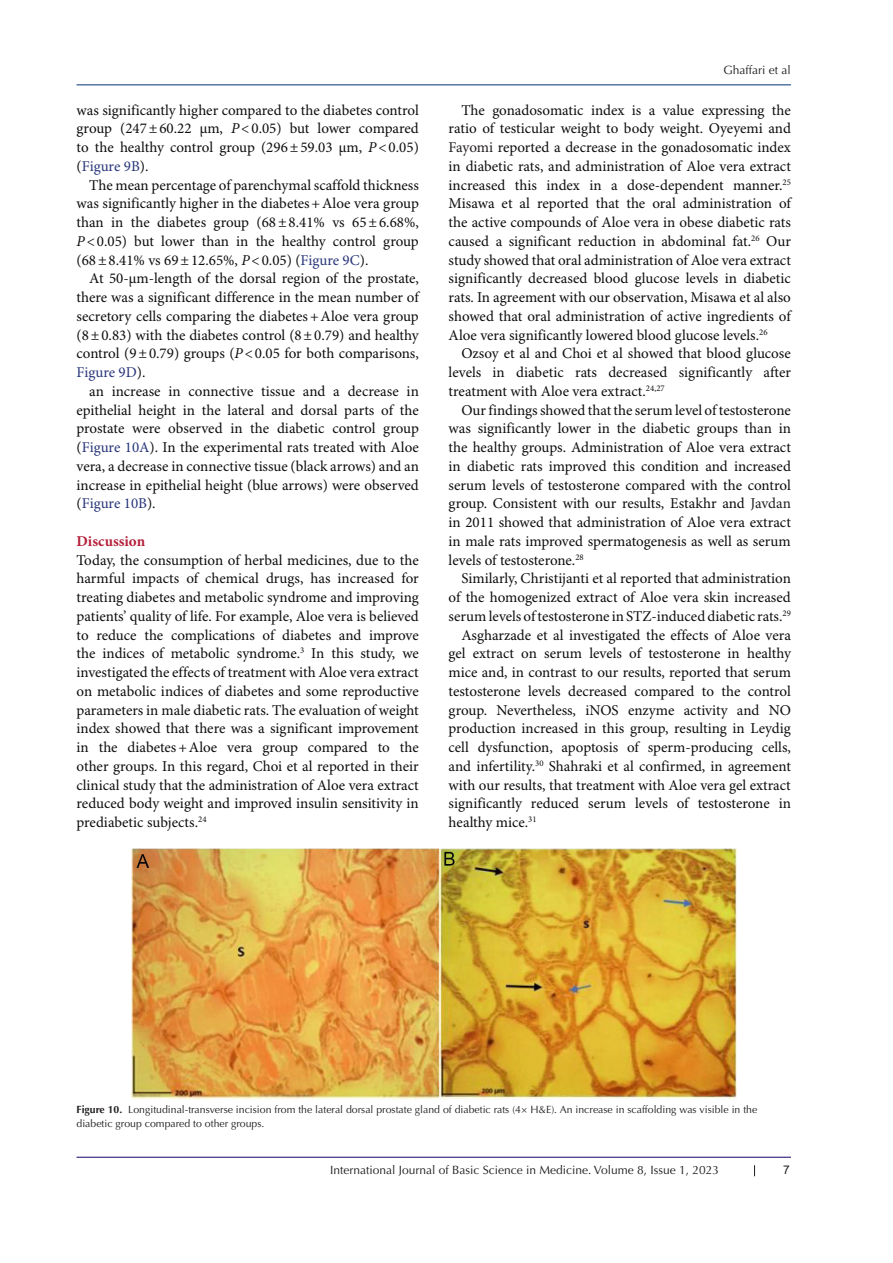
<style>
.page{position:relative;width:893px;height:1263px;background:#fff}
.page>*{position:absolute;margin:0;border:0;box-sizing:border-box;transform-origin:0 0}
.t1{font:15px/18.8px "Minion Pro";color:#0d0d0d;text-align:justify}
.t2{font:700 15px "Minion Pro";color:#b41f39}
.t3{font:12px "Optima LT Std";color:#231f20}
.t4{font:12px "Arial";color:#231f20}
.t5{font:10.5px/13.5px "Optima LT Std";color:#231f20}
.s1{font-style:italic}
.s2{color:#273578}
.s3{color:#231f20}
.s4{font-weight:700}
</style>
<div class="page">
<hr style="left:77px;top:1157px;width:714px;height:1px;background:#190066">
<hr style="left:77px;top:85px;width:714px;height:1px;background:#053278">
<img style="left:131px;top:848px;width:605px;height:251px">
<p class="t1" style="left:77px;top:101px;width:344px">was significantly higher compared to the diabetes control group (247±60.22 µm, <span class="s1">P</span>&lt;0.05) but lower compared to the healthy control group (296±59.03 µm, <span class="s1">P</span>&lt;0.05) (<span class="s2">Figure 9B</span>).</p>
<p class="t1" style="left:77px;top:176px;width:344px;text-indent:13px">The mean percentage of parenchymal scaffold thickness was significantly higher in the diabetes+Aloe vera group than in the diabetes group (68±8.41% vs 65±6.68%, <span class="s1">P</span>&lt;0.05) but lower than in the healthy control group (68±8.41% vs 69±12.65%, <span class="s1">P</span>&lt;0.05) (<span class="s2">Figure 9C</span>).</p>
<p class="t1" style="left:77px;top:270px;width:344px;text-indent:13px">At 50-μm-length of the dorsal region of the prostate, there was a significant difference in the mean number of secretory cells comparing the diabetes+Aloe vera group (8±0.83) with the diabetes control (8±0.79) and healthy control (9±0.79) groups (<span class="s1">P</span>&lt;0.05 for both comparisons, <span class="s2">Figure 9D</span>).</p>
<p class="t1" style="left:77px;top:382px;width:344px;text-indent:13px">an increase in connective tissue and a decrease in epithelial height in the lateral and dorsal parts of the prostate were observed in the diabetic control group (<span class="s2">Figure 10A</span>). In the experimental rats treated with Aloe vera, a decrease in connective tissue (black arrows) and an increase in epithelial height (blue arrows) were observed (<span class="s2">Figure 10B</span>).</p>
<p class="t2" style="left:77px;top:530px;width:70px">Discussion</p>
<p class="t1" style="left:77px;top:551px;width:344px">Today, the consumption of herbal medicines, due to the harmful impacts of chemical drugs, has increased for treating diabetes and metabolic syndrome and improving patients’ quality of life. For example, Aloe vera is believed to reduce the complications of diabetes and improve the indices of metabolic syndrome.<sup>3</sup> In this study, we investigated the effects of treatment with Aloe vera extract on metabolic indices of diabetes and some reproductive parameters in male diabetic rats. The evaluation of weight index showed that there was a significant improvement in the diabetes+Aloe vera group compared to the other groups. In this regard, Choi et al reported in their clinical study that the administration of Aloe vera extract reduced body weight and improved insulin sensitivity in prediabetic subjects.<sup>24</sup></p>
<p class="t3" style="left:724px;top:63px;width:69px">Ghaffari et al</p>
<p class="t1" style="left:449px;top:101px;width:344px;text-indent:13px">The gonadosomatic index is a value expressing the ratio of testicular weight to body weight. Oyeyemi and <span class="s3">Fayomi</span> reported a decrease in the gonadosomatic index in diabetic rats, and administration of Aloe vera extract increased this index in a dose-dependent manner.<sup>25<br></sup>Misawa et al reported that the oral administration of the active compounds of Aloe vera in obese diabetic rats caused a significant reduction in abdominal fat.<sup>26</sup> Our study showed that oral administration of Aloe vera extract significantly decreased blood glucose levels in diabetic rats. In agreement with our observation, Misawa et al also showed that oral administration of active ingredients of Aloe vera significantly lowered blood glucose levels.<sup>26</sup></p>
<p class="t1" style="left:449px;top:345px;width:344px;text-indent:13px">Ozsoy et al and Choi et al showed that blood glucose levels in diabetic rats decreased significantly after treatment with Aloe vera extract.<sup>24,27</sup></p>
<p class="t1" style="left:449px;top:401px;width:344px;text-indent:13px">Our findings showed that the serum level of testosterone was significantly lower in the diabetic groups than in the healthy groups. Administration of Aloe vera extract in diabetic rats improved this condition and increased serum levels of testosterone compared with the control group. Consistent with our results, Estakhr and <span class="s3">Javdan </span>in 2011 showed that administration of Aloe vera extract in male rats improved spermatogenesis as well as serum levels of testosterone.<sup>28</sup></p>
<p class="t1" style="left:449px;top:570px;width:344px;text-indent:13px">Similarly, Christijanti et al reported that administration of the homogenized extract of Aloe vera skin increased serum levels of testosterone in STZ-induced diabetic rats.<sup>29</sup></p>
<p class="t1" style="left:449px;top:626px;width:344px;text-indent:13px">Asgharzade et al investigated the effects of Aloe vera gel extract on serum levels of testosterone in healthy mice and, in contrast to our results, reported that serum testosterone levels decreased compared to the control group. Nevertheless, iNOS enzyme activity and NO production increased in this group, resulting in Leydig cell dysfunction, apoptosis of sperm-producing cells, and infertility.<sup>30</sup> Shahraki et al confirmed, in agreement with our results, that treatment with Aloe vera gel extract significantly reduced serum levels of testosterone in healthy mice.<sup>31</sup></p>
<p class="t5" style="left:77px;top:1103px;width:682px"><span class="s4">Figure 10.</span> Longitudinal-transverse incision from the lateral dorsal prostate gland of diabetic rats (4× H&amp;E). An increase in scaffolding was visible in the diabetic group compared to other groups.</p>
<p class="t3" style="left:330px;top:1163px;width:390px">International Journal of Basic Science in Medicine. Volume 8, Issue 1, 2023</p>
<p class="t4" style="left:783px;top:1161px;width:8px">7</p>
</div>
